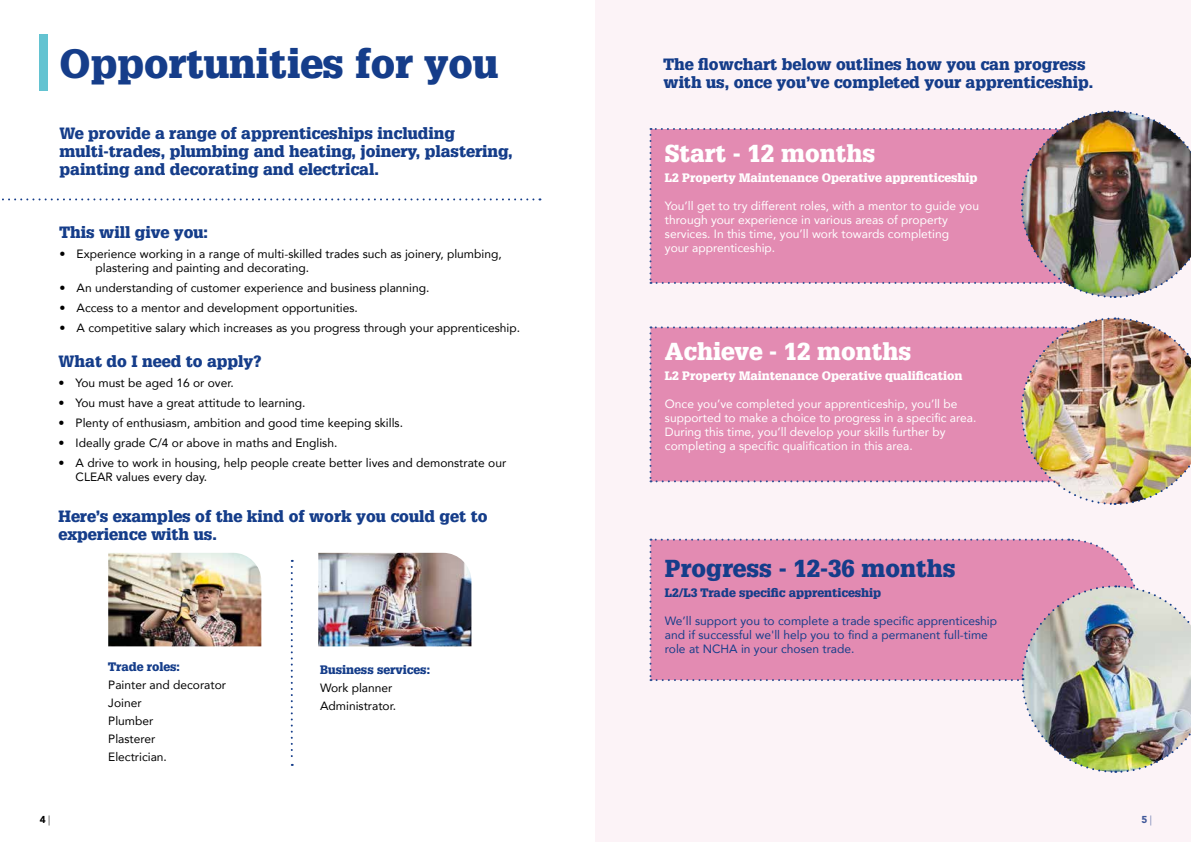
<style>
.page{position:relative;width:1191px;height:842px;background:#fff}
.page>*{position:absolute;margin:0;border:0;box-sizing:border-box;transform-origin:0 0}
.t1{font:900 40px "Glypha LT Std";color:#153d8a}
.t2{font:900 24px "Glypha LT Std";color:#fff}
.t3{font:900 24px "Glypha LT Std";color:#153d8a}
.t4{font:900 16px/18px "Glypha LT Std";color:#153d8a}
.t5{font:12px/18px "Avenir";color:#000}
.t6{font:12px/14px "Avenir";color:#fff}
.t7{font:12px/14px "Avenir";color:#153d8a}
.t8{font:900 12px "Glypha LT Std";color:#fff}
.t9{font:900 12px "Glypha LT Std";color:#153d8a}
.t10{font:900 10px "Avenir LT Std";color:#000}
.t11{font:900 10px "Avenir LT Std";color:#153d8a}
.s1{font-weight:300}
</style>
<div class="page">
<div style="left:40px;top:34px;width:8px;height:57px;background:#63c3d1"></div>
<svg style="left:2px;top:198px;width:531px;height:2px"></svg>
<img style="left:108px;top:553px;width:153px;height:93px">
<img style="left:318px;top:553px;width:153px;height:93px">
<svg style="left:291px;top:560px;width:2px;height:206px"></svg>
<div style="left:595px;top:0;width:596px;height:842px;background:#fcf3f7"></div>
<img style="left:649px;top:110px;width:542px;height:188px">
<img style="left:649px;top:317px;width:542px;height:188px">
<svg style="left:649px;top:538px;width:542px;height:235px"></svg>
<h1 class="t1" style="left:60px;top:40px;width:440px">Opportunities for you</h1>
<h3 class="t4" style="left:60px;top:124px;width:454px">We provide a range of apprenticeships including multi-trades, plumbing and heating, joinery, plastering, painting and decorating and electrical.</h3>
<h3 class="t4" style="left:60px;top:224px;width:150px">This will give you:</h3>
<p class="t5" style="left:96px;top:247px;width:408px;line-height:14px;text-indent:-36px">• Experience working in a range of multi-skilled trades such as joinery, plumbing, plastering and painting and decorating.</p>
<p class="t5" style="left:60px;top:279px;width:371px">• An understanding of customer experience and business planning.</p>
<p class="t5" style="left:60px;top:299px;width:300px">• Access to a mentor and development opportunities.</p>
<p class="t5" style="left:60px;top:319px;width:462px">• A competitive salary which increases as you progress through your apprenticeship.</p>
<h3 class="t4" style="left:59px;top:353px;width:204px">What do I need to apply?</h3>
<p class="t5" style="left:59px;top:374px;width:177px">• You must be aged 16 or over.</p>
<p class="t5" style="left:59px;top:394px;width:248px">• You must have a great attitude to learning.</p>
<p class="t5" style="left:59px;top:414px;width:346px">• Plenty of enthusiasm, ambition and good time keeping skills.</p>
<p class="t5" style="left:59px;top:434px;width:280px">• Ideally grade C/4 or above in maths and English.</p>
<p class="t5" style="left:76px;top:456px;width:432px;line-height:14px;text-indent:-17px">• A drive to work in housing, help people create better lives and demonstrate our<br>CLEAR values every day.</p>
<h3 class="t4" style="left:59px;top:507px;width:430px">Here’s examples of the kind of work you could get to experience with us.</h3>
<p class="t10" style="left:40px;top:813px;width:12px">4 <span class="s1">|</span></p>
<p class="t9" style="left:108px;top:659px;width:73px">Trade roles:</p>
<p class="t5" style="left:108px;top:675px;width:119px">Painter and decorator<br>Joiner<br>Plumber<br>Plasterer<br>Electrician.</p>
<p class="t9" style="left:320px;top:662px;width:111px">Business services:</p>
<p class="t5" style="left:320px;top:678px;width:78px">Work planner<br>Administrator.</p>
<h3 class="t4" style="left:663px;top:55px;width:431px">The flowchart below outlines how you can progress with us, once you’ve completed your apprenticeship.</h3>
<h2 class="t2" style="left:665px;top:139px;width:212px">Start - 12 months</h2>
<p class="t8" style="left:665px;top:170px;width:314px">L2 Property Maintenance Operative apprenticeship</p>
<p class="t6" style="left:665px;top:198px;width:316px">You’ll get to try different roles, with a mentor to guide you through your experience in various areas of property services. In this time, you’ll work towards completing<br>your apprenticeship.</p>
<h2 class="t2" style="left:665px;top:337px;width:248px">Achieve - 12 months</h2>
<p class="t8" style="left:665px;top:369px;width:299px">L2 Property Maintenance Operative qualification</p>
<p class="t6" style="left:665px;top:397px;width:313px">Once you’ve completed your apprenticeship, you’ll be supported to make a choice to progress in a specific area.<br>During this time, you’ll develop your skills further by completing a specific qualification in this area.</p>
<h2 class="t3" style="left:665px;top:554px;width:292px">Progress - 12-36 months</h2>
<p class="t9" style="left:665px;top:585px;width:218px">L2/L3 Trade specific apprenticeship</p>
<p class="t7" style="left:665px;top:614px;width:334px">We’ll support you to complete a trade specific apprenticeship and if successful we'll help you to find a permanent full-time role at NCHA in your chosen trade.</p>
<p class="t11" style="left:1141px;top:813px;width:12px">5 <span class="s1">|</span></p>
</div>
